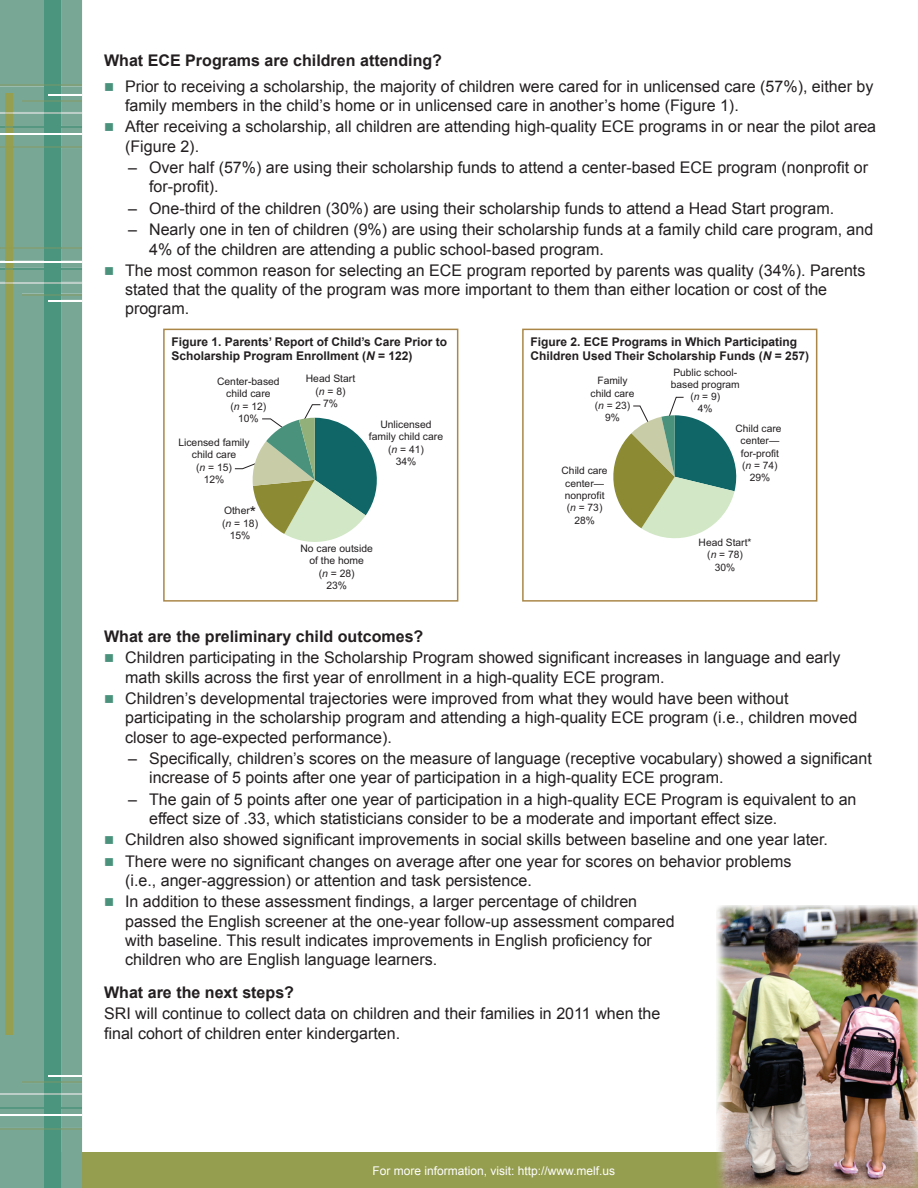
<style>
.page{position:relative;width:918px;height:1188px;background:#fff}
.page>*{position:absolute;margin:0;border:0;box-sizing:border-box;transform-origin:0 0}
.t1{font:16.05px/19.2px "Arial";color:#231f20}
.t2{font:700 16.05px "Arial";color:#231f20}
.t3{font:700 12px/14.4px "Arial";color:#231f20}
.t4{font:12px "Arial";color:#fff}
.t5{font:10.35px/12.5px "Arial";color:#231f20;text-align:center}
.t6{font:10.2px/12.3px "Arial";color:#231f20;text-align:center}
.s1{color:#4b927d}
.s2{font-style:italic}
.s3{font-size:16.05px}
</style>
<div class="page">
<div style="left:46px;top:1152px;width:872px;height:36px;background:#959d4e"></div>
<svg style="left:0;top:0;width:82px;height:1188px;background:#71a28c"></svg>
<div style="left:163px;top:329px;width:295px;height:273px;border:2px solid #aa8748"></div>
<svg style="left:234px;top:404px;width:143px;height:138px"></svg>
<div style="left:522px;top:329px;width:295px;height:273px;border:2px solid #aa8748"></div>
<svg style="left:613px;top:397px;width:124px;height:142px"></svg>
<img style="left:717px;top:906px;width:201px;height:282px">
<p class="t2" style="left:104px;top:50px;width:340px">What ECE Programs are children attending?</p>
<p class="t1" style="left:125px;top:77px;width:750px;text-indent:-21px"><span class="s1">■</span> Prior to receiving a scholarship, the majority of children were cared for in unlicensed care (57%), either by family members in the child’s home or in unlicensed care in another’s home (Figure 1).</p>
<p class="t1" style="left:125px;top:117px;width:753px;text-indent:-21px"><span class="s1">■</span> After receiving a scholarship, all children are attending high-quality ECE programs in or near the pilot area (Figure 2).</p>
<p class="t1" style="left:149px;top:158px;width:720px;text-indent:-21px">– Over half (57%) are using their scholarship funds to attend a center-based ECE program (nonprofit or for-profit).</p>
<p class="t1" style="left:128px;top:199px;width:708px">– One-third of the children (30%) are using their scholarship funds to attend a Head Start program.</p>
<p class="t1" style="left:149px;top:220px;width:726px;text-indent:-21px">– Nearly one in ten of children (9%) are using their scholarship funds at a family child care program, and<br>4% of the children are attending a public school-based program.</p>
<p class="t1" style="left:125px;top:261px;width:742px;text-indent:-21px"><span class="s1">■</span> The most common reason for selecting an ECE program reported by parents was quality (34%). Parents stated that the quality of the program was more important to them than either location or cost of the program.</p>
<p class="t3" style="left:171px;top:335px;width:277px">Figure 1. Parents’ Report of Child’s Care Prior to<br>Scholarship Program Enrollment (<span class="s2">N</span> = 122)</p>
<p class="t5" style="left:306px;top:373px;width:51px">Head Start (<span class="s2">n</span> = 8)<br>7%</p>
<p class="t5" style="left:369px;top:418px;width:76px">Unlicensed family child care (<span class="s2">n</span> = 41)<br>34%</p>
<p class="t5" style="left:217px;top:375px;width:64px">Center-based child care<br>(<span class="s2">n</span> = 12)<br>10%</p>
<p class="t5" style="left:178px;top:436px;width:73px">Licensed family child care<br>(<span class="s2">n</span> = 15)<br>12%</p>
<p class="t5" style="left:222px;top:504px;width:37px">Other<span class="s3">* </span>(<span class="s2">n</span> = 18)<br>15%</p>
<p class="t5" style="left:300px;top:542px;width:74px">No care outside of the home<br>(<span class="s2">n</span> = 28)<br>23%</p>
<p class="t3" style="left:530px;top:335px;width:280px">Figure 2. ECE Programs in Which Participating<br>Children Used Their Scholarship Funds (<span class="s2">N</span> = 257)</p>
<p class="t6" style="left:591px;top:375px;width:45px">Family child care (<span class="s2">n</span> = 23)<br>9%</p>
<p class="t6" style="left:562px;top:465px;width:48px">Child care center— nonprofit (<span class="s2">n</span> = 73)<br>28%</p>
<p class="t6" style="left:671px;top:366px;width:70px">Public school&shy;based program (<span class="s2">n</span> = 9)<br>4%</p>
<p class="t6" style="left:735px;top:422px;width:48px">Child care center— for-profit (<span class="s2">n</span> = 74)<br>29%</p>
<p class="t6" style="left:699px;top:536px;width:54px">Head Start* (<span class="s2">n</span> = 78)<br>30%</p>
<p class="t2" style="left:104px;top:626px;width:321px">What are the preliminary child outcomes?</p>
<p class="t1" style="left:125px;top:648px;width:717px;text-indent:-21px"><span class="s1">■</span> Children participating in the Scholarship Program showed significant increases in language and early math skills across the first year of enrollment in a high-quality ECE program.</p>
<p class="t1" style="left:125px;top:689px;width:734px;text-indent:-21px"><span class="s1">■</span> Children’s developmental trajectories were improved from what they would have been without participating in the scholarship program and attending a high-quality ECE program (i.e., children moved closer to age-expected performance).</p>
<p class="t1" style="left:149px;top:749px;width:724px;text-indent:-21px">– Specifically, children’s scores on the measure of language (receptive vocabulary) showed a significant increase of 5 points after one year of participation in a high-quality ECE program.</p>
<p class="t1" style="left:149px;top:790px;width:709px;text-indent:-21px">– The gain of 5 points after one year of participation in a high-quality ECE Program is equivalent to an effect size of .33, which statisticians consider to be a moderate and important effect size.</p>
<p class="t1" style="left:104px;top:830px;width:725px"><span class="s1">■</span> Children also showed significant improvements in social skills between baseline and one year later.</p>
<p class="t1" style="left:125px;top:852px;width:668px;text-indent:-21px"><span class="s1">■</span> There were no significant changes on average after one year for scores on behavior problems (i.e., anger-aggression) or attention and task persistence.</p>
<p class="t1" style="left:125px;top:892px;width:551px;text-indent:-21px"><span class="s1">■</span> In addition to these assessment findings, a larger percentage of children passed the English screener at the one-year follow-up assessment compared with baseline. This result indicates improvements in English proficiency for children who are English language learners.</p>
<p class="t2" style="left:104px;top:982px;width:191px">What are the next steps?</p>
<p class="t1" style="left:104px;top:1004px;width:558px">SRI will continue to collect data on children and their families in 2011 when the final cohort of children enter kindergarten.</p>
<p class="t4" style="left:372px;top:1163px;width:244px">For more information, visit: http://www.melf.us</p>
</div>
